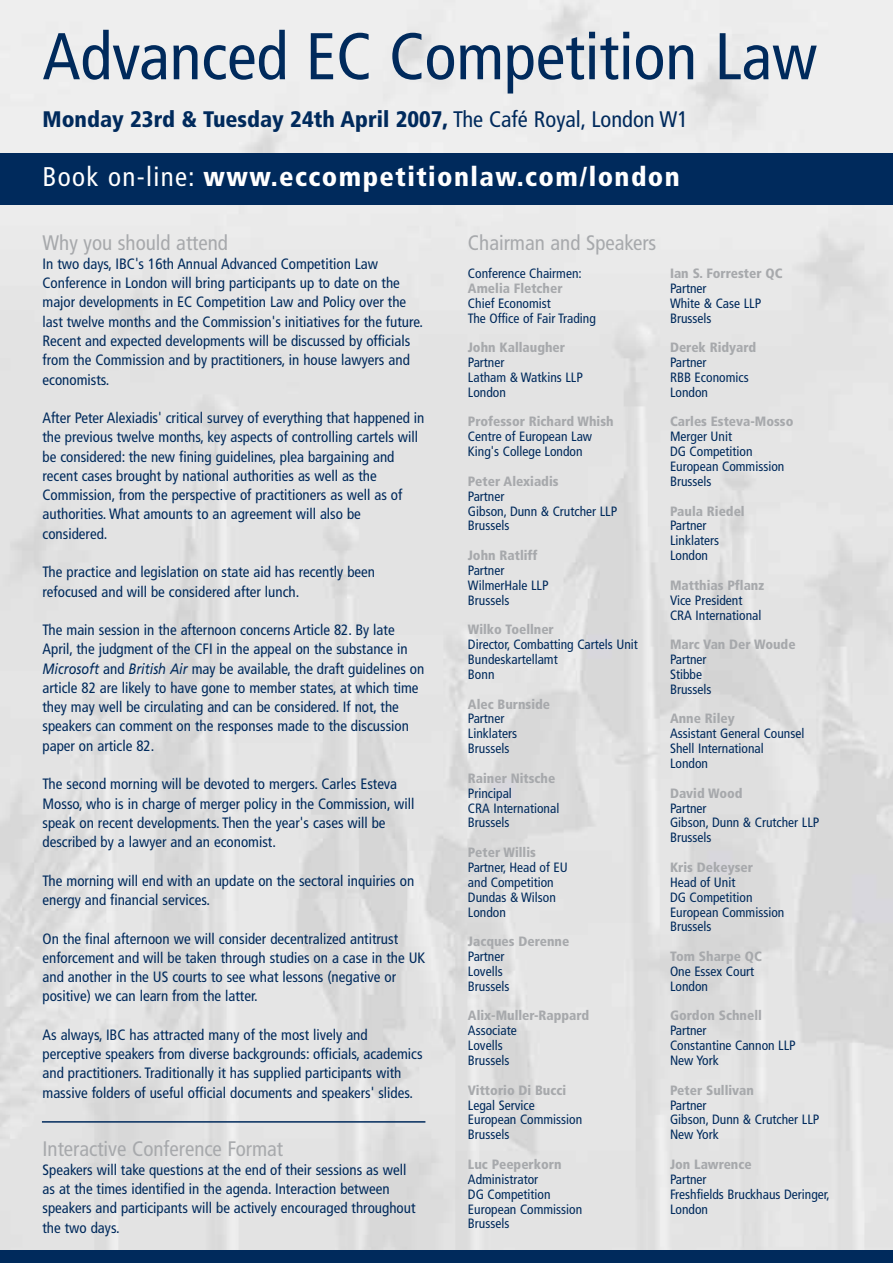
<style>
.page{position:relative;width:893px;height:1263px;background:#fff}
.page>*{position:absolute;margin:0;border:0;box-sizing:border-box;transform-origin:0 0}
.t1{font:condensed 66px "Frutiger";color:#002a5c}
.t2{font:900 condensed 27px "Frutiger";letter-spacing:.05em;color:#fff}
.t3{font:900 condensed 22.5px "Frutiger";color:#002a5c}
.t4{font:condensed 21px "Frutiger";color:#a7a9ac}
.t5{font:condensed 15px/19.4px "Frutiger";color:#002a5c}
.t6{font:condensed 13.5px/14.9px "Frutiger";color:#002a5c}
.t7{font:900 condensed 13.5px "Frutiger";color:#a7a9ac}
.s1{font-weight:400}
.s2{font-style:italic;font-stretch:normal}
</style>
<div class="page">
<img style="left:0;top:0;width:892px;height:1250px">
<div style="left:0;top:1250px;width:892px;height:13px;background:#002a5c"></div>
<div style="left:0;top:153px;width:892px;height:51px;background:#002a5c"></div>
<hr style="left:42px;top:1121px;width:383px;height:2px;background:#002a5c">
<h1 class="t1" style="left:43px;top:30px;width:776px">Advanced EC Competition Law</h1>
<h3 class="t3" style="left:43px;top:110px;width:647px">Monday 23rd &amp; Tuesday 24th April 2007, <span class="s1">The Café Royal, London W1</span></h3>
<h2 class="t2" style="left:43px;top:166px;width:639px"><span class="s1">Book on-line:</span> www.eccompetitionlaw.com/london</h2>
<h3 class="t4" style="left:43px;top:234px;width:187px">Why you should attend</h3>
<p class="t5" style="left:43px;top:255px;width:382px">In two days, IBC's 16th Annual Advanced Competition Law Conference in London will bring participants up to date on the major developments in EC Competition Law and Policy over the last twelve months and the Commission's initiatives for the future.<br>Recent and expected developments will be discussed by officials from the Commission and by practitioners, in house lawyers and economists.</p>
<p class="t5" style="left:43px;top:409px;width:383px">After Peter Alexiadis' critical survey of everything that happened in the previous twelve months, key aspects of controlling cartels will be considered: the new fining guidelines, plea bargaining and recent cases brought by national authorities as well as the Commission, from the perspective of practitioners as well as of authorities. What amounts to an agreement will also be considered.</p>
<p class="t5" style="left:43px;top:564px;width:334px">The practice and legislation on state aid has recently been refocused and will be considered after lunch.</p>
<p class="t5" style="left:43px;top:621px;width:383px">The main session in the afternoon concerns Article 82. By late April, the judgment of the CFI in the appeal on the substance in <span class="s2">Microsoft</span> and <span class="s2">British Air</span> may be available, the draft guidelines on article 82 are likely to have gone to member states, at which time they may well be circulating and can be considered. If not, the speakers can comment on the responses made to the discussion paper on article 82.</p>
<p class="t5" style="left:43px;top:776px;width:373px">The second morning will be devoted to mergers. Carles Esteva Mosso, who is in charge of merger policy in the Commission, will speak on recent developments. Then the year's cases will be described by a lawyer and an economist.</p>
<p class="t5" style="left:43px;top:872px;width:373px">The morning will end with an update on the sectoral inquiries on energy and financial services.</p>
<p class="t5" style="left:43px;top:930px;width:384px">On the final afternoon we will consider decentralized antitrust enforcement and will be taken through studies on a case in the UK and another in the US courts to see what lessons (negative or positive) we can learn from the latter.</p>
<p class="t5" style="left:43px;top:1026px;width:381px">As always, IBC has attracted many of the most lively and perceptive speakers from diverse backgrounds: officials, academics and practitioners. Traditionally it has supplied participants with massive folders of useful official documents and speakers' slides.</p>
<h3 class="t4" style="left:43px;top:1140px;width:242px">Interactive Conference Format</h3>
<p class="t5" style="left:43px;top:1161px;width:374px">Speakers will take questions at the end of their sessions as well as at the times identified in the agenda. Interaction between speakers and participants will be actively encouraged throughout the two days.</p>
<h3 class="t4" style="left:468px;top:234px;width:190px">Chairman and Speakers</h3>
<p class="t6" style="left:468px;top:267px;width:115px">Conference Chairmen:</p>
<p class="t7" style="left:468px;top:283px;width:96px">Amelia Fletcher</p>
<p class="t6" style="left:468px;top:297px;width:129px">Chief Economist<br>The Office of Fair Trading</p>
<p class="t7" style="left:468px;top:342px;width:99px">John Kallaugher</p>
<p class="t6" style="left:468px;top:356px;width:116px">Partner<br>Latham &amp; Watkins LLP<br>London</p>
<p class="t7" style="left:468px;top:416px;width:147px">Professor Richard Whish</p>
<p class="t6" style="left:468px;top:430px;width:126px">Centre of European Law<br>King's College London</p>
<p class="t7" style="left:468px;top:476px;width:92px">Peter Alexiadis</p>
<p class="t6" style="left:468px;top:490px;width:151px">Partner<br>Gibson, Dunn &amp; Crutcher LLP<br>Brussels</p>
<p class="t7" style="left:468px;top:550px;width:71px">John Ratliff</p>
<p class="t6" style="left:468px;top:564px;width:82px">Partner<br>WilmerHale LLP<br>Brussels</p>
<p class="t7" style="left:468px;top:624px;width:87px">Wilko Toellner</p>
<p class="t6" style="left:468px;top:638px;width:171px">Director, Combatting Cartels Unit<br>Bundeskartellamt<br>Bonn</p>
<p class="t7" style="left:468px;top:699px;width:84px">Alec Burnside</p>
<p class="t6" style="left:468px;top:712px;width:51px">Partner<br>Linklaters<br>Brussels</p>
<p class="t7" style="left:468px;top:773px;width:89px">Rainer Nitsche</p>
<p class="t6" style="left:468px;top:787px;width:93px">Principal<br>CRA International<br>Brussels</p>
<p class="t7" style="left:468px;top:847px;width:69px">Peter Willis</p>
<p class="t6" style="left:468px;top:861px;width:101px">Partner, Head of EU and Competition<br>Dundas &amp; Wilson<br>London</p>
<p class="t7" style="left:468px;top:936px;width:103px">Jacques Derenne</p>
<p class="t6" style="left:468px;top:950px;width:43px">Partner<br>Lovells<br>Brussels</p>
<p class="t7" style="left:468px;top:1010px;width:123px">Alix-Muller-Rappard</p>
<p class="t6" style="left:468px;top:1024px;width:50px">Associate<br>Lovells<br>Brussels</p>
<p class="t7" style="left:468px;top:1085px;width:100px">Vittorio Di Bucci</p>
<p class="t6" style="left:468px;top:1099px;width:116px">Legal Service<br>European Commission<br>Brussels</p>
<p class="t7" style="left:468px;top:1159px;width:95px">Luc Peeperkorn</p>
<p class="t6" style="left:468px;top:1173px;width:116px">Administrator<br>DG Competition<br>European Commission<br>Brussels</p>
<p class="t7" style="left:670px;top:268px;width:114px">Ian S. Forrester QC</p>
<p class="t6" style="left:670px;top:282px;width:93px">Partner<br>White &amp; Case LLP<br>Brussels</p>
<p class="t7" style="left:670px;top:342px;width:88px">Derek Ridyard</p>
<p class="t6" style="left:670px;top:356px;width:80px">Partner<br>RBB Economics<br>London</p>
<p class="t7" style="left:670px;top:416px;width:125px">Carles Esteva-Mosso</p>
<p class="t6" style="left:670px;top:430px;width:116px">Merger Unit<br>DG Competition<br>European Commission<br>Brussels</p>
<p class="t7" style="left:670px;top:505px;width:76px">Paula Riedel</p>
<p class="t6" style="left:670px;top:519px;width:51px">Partner<br>Linklaters<br>London</p>
<p class="t7" style="left:670px;top:580px;width:96px">Matthias Pflanz</p>
<p class="t6" style="left:670px;top:594px;width:93px">Vice President<br>CRA International</p>
<p class="t7" style="left:670px;top:639px;width:127px">Marc Van Der Woude</p>
<p class="t6" style="left:670px;top:653px;width:43px">Partner<br>Stibbe<br>Brussels</p>
<p class="t7" style="left:670px;top:713px;width:66px">Anne Riley</p>
<p class="t6" style="left:670px;top:727px;width:136px">Assistant General Counsel<br>Shell International<br>London</p>
<p class="t7" style="left:670px;top:788px;width:74px">David Wood</p>
<p class="t6" style="left:670px;top:802px;width:151px">Partner<br>Gibson, Dunn &amp; Crutcher LLP<br>Brussels</p>
<p class="t7" style="left:670px;top:862px;width:84px">Kris Dekeyser</p>
<p class="t6" style="left:670px;top:876px;width:116px">Head of Unit<br>DG Competition<br>European Commission<br>Brussels</p>
<p class="t7" style="left:670px;top:951px;width:93px">Tom Sharpe QC</p>
<p class="t6" style="left:670px;top:965px;width:86px">One Essex Court<br>London</p>
<p class="t7" style="left:670px;top:1010px;width:93px">Gordon Schnell</p>
<p class="t6" style="left:670px;top:1024px;width:127px">Partner<br>Constantine Cannon LLP<br>New York</p>
<p class="t7" style="left:670px;top:1085px;width:85px">Peter Sullivan</p>
<p class="t6" style="left:670px;top:1099px;width:151px">Partner<br>Gibson, Dunn &amp; Crutcher LLP<br>New York</p>
<p class="t7" style="left:670px;top:1159px;width:83px">Jon Lawrence</p>
<p class="t6" style="left:670px;top:1173px;width:161px">Partner<br>Freshfields Bruckhaus Deringer,<br>London</p>
</div>
